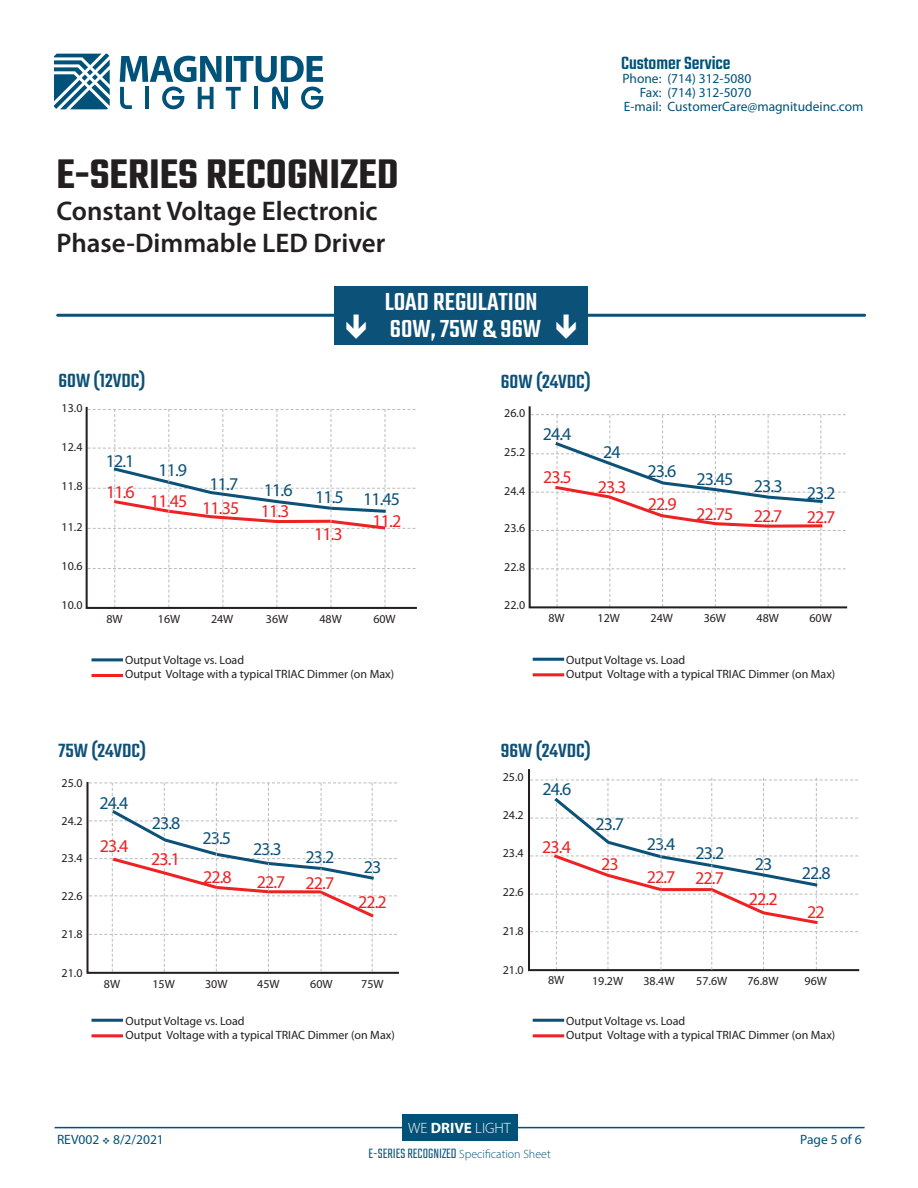
<style>
.page{position:relative;width:918px;height:1188px;background:#fff}
.page>*{position:absolute;margin:0;border:0;box-sizing:border-box;transform-origin:0 0}
.t1{font:600 45px "Teko";color:#231f20}
.t2{font:600 27px/32.4px "Myriad Pro";color:#231f20}
.t3{font:500 27px "Teko";color:#fff}
.t4{font:500 21px "Teko";color:#0c5178}
.t5{font:500 19.5px "Teko";color:#005278}
.t6{font:18px "Myriad Pro";letter-spacing:-.05em;color:#ee2123}
.t7{font:18px "Myriad Pro";letter-spacing:-.05em;color:#0c5178}
.t8{font:300 15px "Teko";color:#005278}
.t9{font:300 15px "Myriad Pro";color:#fff}
.t10{font:13.5px "Myriad Pro";color:#005278}
.t11{font:12px "Myriad Pro";color:#231f20}
.s1{font-weight:700}
.s2{font-family:"Myriad Pro";font-size:12px}
</style>
<div class="page">
<hr style="left:55px;top:1127px;width:810px;height:1px;background:#005278">
<div style="left:402px;top:1115px;width:115px;height:26px;background:#005278"></div>
<svg style="left:54px;top:54px;width:56px;height:55px"></svg>
<svg style="left:120px;top:56px;width:203px;height:53px"></svg>
<hr style="left:58px;top:314px;width:807px;height:3px;background:#0c5178">
<div style="left:334px;top:286px;width:254px;height:58px;background:#0c5178"></div>
<svg style="left:528px;top:406px;width:320px;height:203px"></svg>
<svg style="left:531px;top:414px;width:315px;height:193px"></svg>
<hr style="left:533px;top:673px;width:31px;height:3px;background:#ee2123">
<hr style="left:533px;top:658px;width:31px;height:3px;background:#0c5178">
<hr style="left:92px;top:674px;width:31px;height:3px;background:#ee2123">
<hr style="left:92px;top:658px;width:31px;height:3px;background:#0c5178">
<hr style="left:92px;top:1034px;width:31px;height:3px;background:#ee2123">
<hr style="left:92px;top:1019px;width:31px;height:3px;background:#0c5178">
<svg style="left:86px;top:781px;width:313px;height:193px"></svg>
<hr style="left:533px;top:1034px;width:31px;height:3px;background:#ee2123">
<hr style="left:533px;top:1019px;width:31px;height:3px;background:#0c5178">
<svg style="left:85px;top:406px;width:332px;height:203px"></svg>
<svg style="left:89px;top:782px;width:308px;height:190px"></svg>
<svg style="left:528px;top:769px;width:332px;height:203px"></svg>
<svg style="left:530px;top:778px;width:328px;height:192px"></svg>
<h3 class="t5" style="left:621px;top:51px;width:111px">Customer Service</h3>
<p class="t10" style="left:622px;top:70px;width:130px">Phone: (714) 312-5080</p>
<p class="t10" style="left:640px;top:84px;width:113px">Fax: (714) 312-5070</p>
<p class="t10" style="left:624px;top:98px;width:241px">E-mail: CustomerCare@magnitudeinc.com</p>
<h1 class="t1" style="left:56px;top:146px;width:344px">E-SERIES RECOGNIZED</h1>
<h2 class="t2" style="left:56px;top:194px;width:331px">Constant Voltage Electronic<br>Phase-Dimmable LED Driver</h2>
<p class="t4" style="left:59px;top:368px;width:88px">60W (12VDC)</p>
<p class="t11" style="left:62px;top:400px;width:22px">13.0</p>
<p class="t11" style="left:62px;top:439px;width:22px">12.4</p>
<p class="t11" style="left:62px;top:479px;width:22px">11.8</p>
<p class="t11" style="left:62px;top:519px;width:22px">11.2</p>
<p class="t11" style="left:62px;top:559px;width:22px">10.6</p>
<p class="t11" style="left:62px;top:598px;width:22px">10.0</p>
<p class="t7" style="left:106px;top:450px;width:30px">12.1</p>
<p class="t6" style="left:106px;top:481px;width:30px">11.6</p>
<p class="t7" style="left:158px;top:459px;width:30px">11.9</p>
<p class="t6" style="left:150px;top:490px;width:39px">11.45</p>
<p class="t7" style="left:210px;top:473px;width:30px">11.7</p>
<p class="t7" style="left:264px;top:479px;width:30px">11.6</p>
<p class="t6" style="left:202px;top:497px;width:39px">11.35</p>
<p class="t6" style="left:261px;top:500px;width:30px">11.3</p>
<p class="t7" style="left:315px;top:486px;width:30px">11.5</p>
<p class="t6" style="left:314px;top:522px;width:30px">11.3</p>
<p class="t3" style="left:385px;top:286px;width:154px">LOAD REGULATION</p>
<p class="t3" style="left:390px;top:313px;width:153px">60W, 75W &amp; 96W</p>
<p class="t7" style="left:363px;top:488px;width:39px">11.45</p>
<p class="t6" style="left:373px;top:509px;width:30px">11.2</p>
<p class="t4" style="left:501px;top:369px;width:92px">60W (24VDC)</p>
<p class="t11" style="left:504px;top:405px;width:22px">26.0</p>
<p class="t11" style="left:504px;top:444px;width:22px">25.2</p>
<p class="t11" style="left:504px;top:483px;width:22px">24.4</p>
<p class="t11" style="left:504px;top:521px;width:22px">23.6</p>
<p class="t11" style="left:504px;top:559px;width:22px">22.8</p>
<p class="t11" style="left:504px;top:598px;width:22px">22.0</p>
<p class="t7" style="left:543px;top:423px;width:30px">24.4</p>
<p class="t6" style="left:543px;top:466px;width:30px">23.5</p>
<p class="t7" style="left:603px;top:441px;width:19px">24</p>
<p class="t6" style="left:598px;top:476px;width:30px">23.3</p>
<p class="t7" style="left:648px;top:460px;width:30px">23.6</p>
<p class="t6" style="left:648px;top:493px;width:30px">22.9</p>
<p class="t7" style="left:696px;top:468px;width:39px">23.45</p>
<p class="t7" style="left:754px;top:475px;width:30px">23.3</p>
<p class="t7" style="left:807px;top:482px;width:30px">23.2</p>
<p class="t6" style="left:696px;top:503px;width:39px">22.75</p>
<p class="t6" style="left:807px;top:506px;width:30px">22.7</p>
<p class="t6" style="left:754px;top:505px;width:30px">22.7</p>
<p class="t11" style="left:106px;top:611px;width:18px">8W</p>
<p class="t11" style="left:211px;top:611px;width:24px">24W</p>
<p class="t11" style="left:266px;top:611px;width:24px">36W</p>
<p class="t11" style="left:373px;top:611px;width:24px">60W</p>
<p class="t11" style="left:158px;top:611px;width:24px">16W</p>
<p class="t11" style="left:319px;top:611px;width:24px">48W</p>
<p class="t11" style="left:548px;top:610px;width:18px">8W</p>
<p class="t11" style="left:598px;top:610px;width:24px">12W</p>
<p class="t11" style="left:704px;top:610px;width:24px">36W</p>
<p class="t11" style="left:809px;top:610px;width:24px">60W</p>
<p class="t11" style="left:651px;top:610px;width:24px">24W</p>
<p class="t11" style="left:757px;top:610px;width:24px">48W</p>
<p class="t11" style="left:125px;top:652px;width:121px">Output Voltage vs. Load</p>
<p class="t11" style="left:125px;top:667px;width:271px">Output Voltage with a typical TRIAC Dimmer (on Max)</p>
<p class="t11" style="left:566px;top:652px;width:121px">Output Voltage vs. Load</p>
<p class="t11" style="left:566px;top:667px;width:271px">Output Voltage with a typical TRIAC Dimmer (on Max)</p>
<p class="t4" style="left:59px;top:739px;width:89px">75W (24VDC)</p>
<p class="t4" style="left:501px;top:739px;width:91px">96W (24VDC)</p>
<p class="t11" style="left:62px;top:775px;width:22px">25.0</p>
<p class="t11" style="left:62px;top:813px;width:22px">24.2</p>
<p class="t11" style="left:62px;top:851px;width:22px">23.4</p>
<p class="t11" style="left:62px;top:888px;width:22px">22.6</p>
<p class="t11" style="left:62px;top:927px;width:22px">21.8</p>
<p class="t11" style="left:62px;top:965px;width:22px">21.0</p>
<p class="t7" style="left:100px;top:791px;width:30px">24.4</p>
<p class="t6" style="left:100px;top:835px;width:30px">23.4</p>
<p class="t7" style="left:152px;top:812px;width:30px">23.8</p>
<p class="t6" style="left:151px;top:848px;width:30px">23.1</p>
<p class="t7" style="left:202px;top:827px;width:30px">23.5</p>
<p class="t6" style="left:203px;top:866px;width:30px">22.8</p>
<p class="t7" style="left:253px;top:838px;width:30px">23.3</p>
<p class="t6" style="left:257px;top:871px;width:30px">22.7</p>
<p class="t7" style="left:306px;top:846px;width:30px">23.2</p>
<p class="t6" style="left:306px;top:872px;width:30px">22.7</p>
<p class="t11" style="left:104px;top:977px;width:18px">8W</p>
<p class="t11" style="left:153px;top:977px;width:24px">15W</p>
<p class="t11" style="left:257px;top:977px;width:24px">45W</p>
<p class="t11" style="left:310px;top:977px;width:24px">60W</p>
<p class="t11" style="left:205px;top:977px;width:24px">30W</p>
<p class="t7" style="left:364px;top:856px;width:19px">23</p>
<p class="t6" style="left:358px;top:891px;width:30px">22.2</p>
<p class="t11" style="left:361px;top:977px;width:24px">75W</p>
<p class="t11" style="left:503px;top:769px;width:22px">25.0</p>
<p class="t11" style="left:503px;top:807px;width:22px">24.2</p>
<p class="t11" style="left:503px;top:845px;width:22px">23.4</p>
<p class="t11" style="left:503px;top:885px;width:22px">22.6</p>
<p class="t11" style="left:503px;top:923px;width:22px">21.8</p>
<p class="t11" style="left:503px;top:962px;width:22px">21.0</p>
<p class="t7" style="left:543px;top:778px;width:30px">24.6</p>
<p class="t6" style="left:542px;top:835px;width:30px">23.4</p>
<p class="t7" style="left:595px;top:813px;width:30px">23.7</p>
<p class="t6" style="left:601px;top:853px;width:19px">23</p>
<p class="t7" style="left:647px;top:833px;width:30px">23.4</p>
<p class="t6" style="left:647px;top:865px;width:30px">22.7</p>
<p class="t7" style="left:696px;top:842px;width:30px">23.2</p>
<p class="t6" style="left:695px;top:867px;width:30px">22.7</p>
<p class="t7" style="left:755px;top:853px;width:19px">23</p>
<p class="t6" style="left:749px;top:888px;width:30px">22.2</p>
<p class="t7" style="left:802px;top:862px;width:30px">22.8</p>
<p class="t6" style="left:807px;top:901px;width:19px">22</p>
<p class="t11" style="left:548px;top:973px;width:18px">8W</p>
<p class="t11" style="left:592px;top:973px;width:33px">19.2W</p>
<p class="t11" style="left:747px;top:973px;width:33px">76.8W</p>
<p class="t11" style="left:805px;top:973px;width:24px">96W</p>
<p class="t11" style="left:644px;top:973px;width:33px">38.4W</p>
<p class="t11" style="left:696px;top:973px;width:33px">57.6W</p>
<p class="t11" style="left:126px;top:1013px;width:121px">Output Voltage vs. Load</p>
<p class="t11" style="left:126px;top:1028px;width:271px">Output Voltage with a typical TRIAC Dimmer (on Max)</p>
<p class="t11" style="left:566px;top:1013px;width:121px">Output Voltage vs. Load</p>
<p class="t11" style="left:566px;top:1028px;width:271px">Output Voltage with a typical TRIAC Dimmer (on Max)</p>
<p class="t9" style="left:408px;top:1119px;width:104px">WE <span class="s1">DRIVE</span> LIGHT</p>
<p class="t10" style="left:57px;top:1131px;width:108px">REV002 ❖ 8/2/2021</p>
<p class="t10" style="left:800px;top:1131px;width:63px">Page 5 of 6</p>
<p class="t8" style="left:368px;top:1145px;width:184px">E-SERIES RECOGNIZED <span class="s2">Specification Sheet</span></p>
</div>
